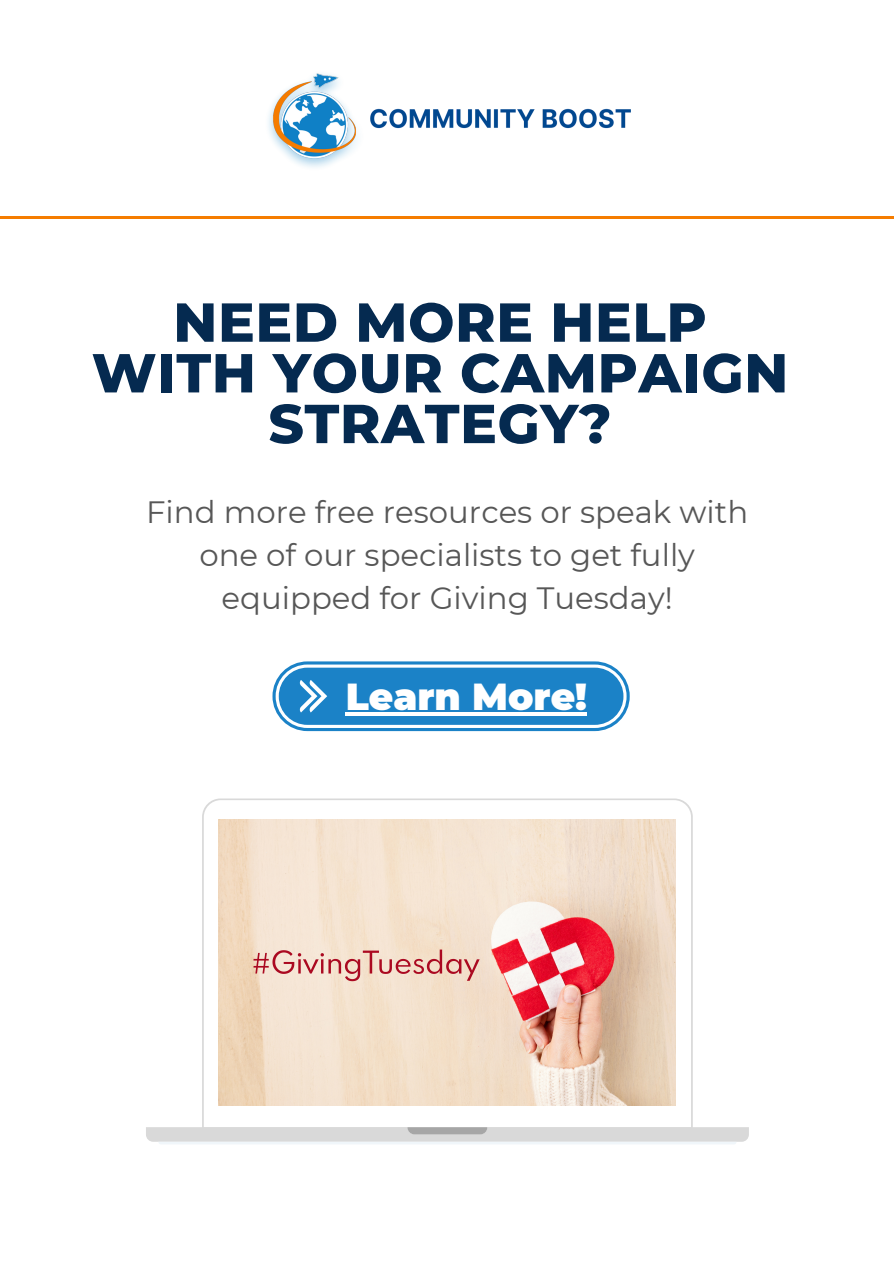
<style>
.page{position:relative;width:894px;height:1264px;background:#fff}
.page>*{position:absolute;margin:0;border:0;box-sizing:border-box;transform-origin:0 0}
.t1{font:800 54.75px/50.7px "Montserrat";letter-spacing:.01em;color:#052a50;text-align:center}
.t2{font:900 37.5px "Montserrat";color:#fff}
.t3{font:30.75px/42.8px "Montserrat";color:#575757;text-align:center}
</style>
<div class="page">
<svg style="left:146px;top:798px;width:602px;height:343px"></svg>
<svg style="left:407px;top:1127px;width:80px;height:7px"></svg>
<svg style="left:158px;top:1141px;width:578px;height:3px"></svg>
<img style="left:218px;top:819px;width:457px;height:286px">
<img style="left:268px;top:73px;width:362px;height:95px">
<svg style="left:272px;top:661px;width:357px;height:70px;background:#4197d0"></svg>
<hr style="left:346px;top:712px;width:241px;height:3px;background:#fff">
<hr style="left:0;top:217px;width:893px;height:2px;background:#f57c00">
<p class="t1" style="left:92px;top:297px;width:698px">NEED MORE HELP<br>WITH YOUR CAMPAIGN<br>STRATEGY?</p>
<p class="t3" style="left:146px;top:490px;width:603px">Find more free resources or speak with one of our specialists to get fully equipped for Giving Tuesday!</p>
<p class="t2" style="left:346px;top:673px;width:242px">Learn More!</p>
</div>
